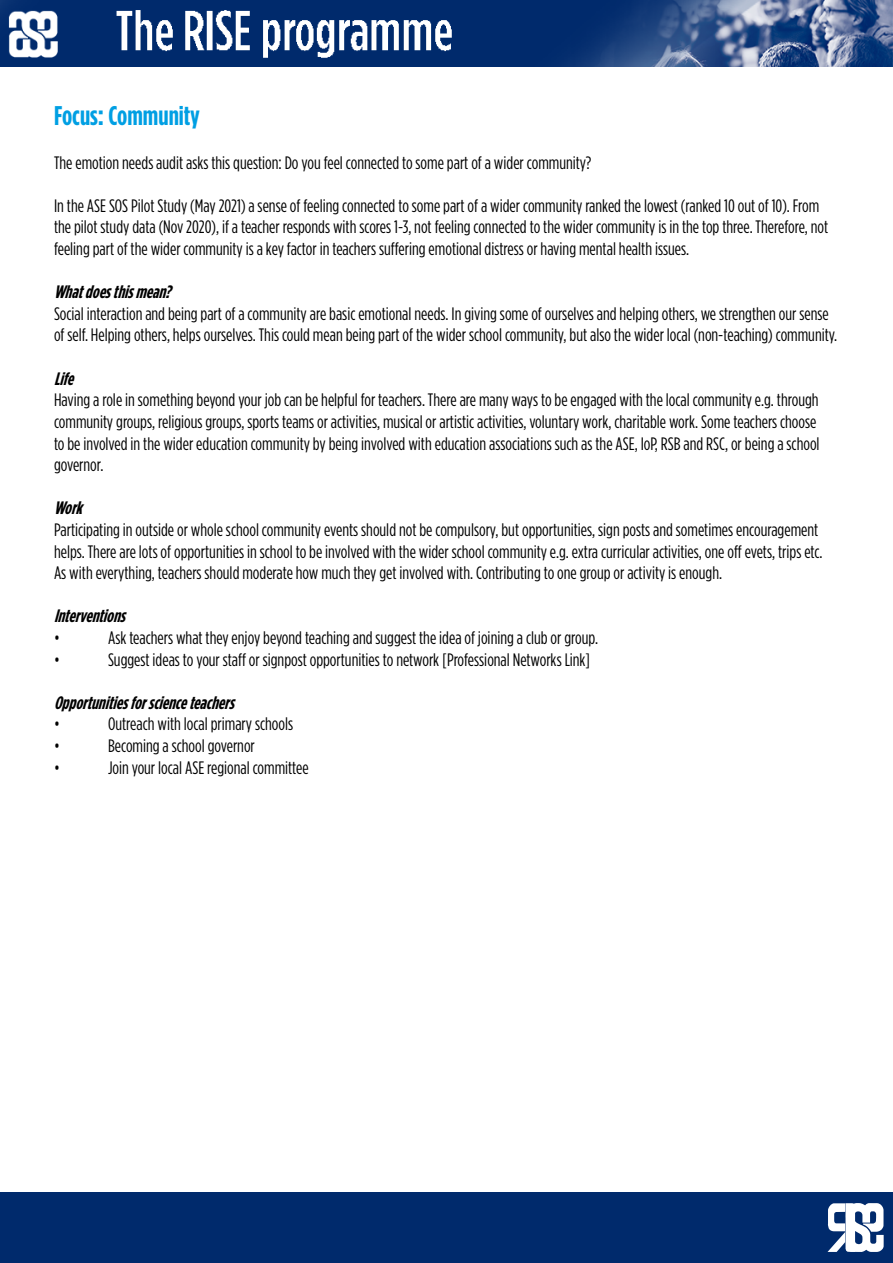
<style>
.page{position:relative;width:893px;height:1263px;background:#fff}
.page>*{position:absolute;margin:0;border:0;box-sizing:border-box;transform-origin:0 0}
.t1{font:700 27px "Gotham Condensed";color:#009fe3}
.t2{font:18px/21.6px "Gotham Condensed";color:#000}
.t3{font:italic 700 18px "Gotham Condensed";color:#000}
</style>
<div class="page">
<img style="left:0;top:0;width:893px;height:66px">
<div style="left:0;top:1192px;width:893px;height:71px;background:#002a6c"></div>
<svg style="left:827px;top:1203px;width:57px;height:49px"></svg>
<h1 class="t1" style="left:54px;top:101px;width:148px">Focus: Community</h1>
<p class="t2" style="left:54px;top:151px;width:539px">The emotion needs audit asks this question: Do you feel connected to some part of a wider community?</p>
<p class="t2" style="left:54px;top:194px;width:776px">In the ASE SOS Pilot Study (May 2021) a sense of feeling connected to some part of a wider community ranked the lowest (ranked 10 out of 10). From the pilot study data (Nov 2020), if a teacher responds with scores 1-3, not feeling connected to the wider community is in the top three. Therefore, not feeling part of the wider community is a key factor in teachers suffering emotional distress or having mental health issues.</p>
<p class="t3" style="left:54px;top:282px;width:123px">Whatdoesthismean?</p>
<p class="t2" style="left:54px;top:302px;width:785px">Social interaction and being part of a community are basic emotional needs. In giving some of ourselves and helping others, we strengthen our sense of self. Helping others, helps ourselves. This could mean being part of the wider school community, but also the wider local (non-teaching) community.</p>
<p class="t3" style="left:54px;top:368px;width:26px">Life</p>
<p class="t2" style="left:54px;top:389px;width:767px">Having a role in something beyond your job can be helpful for teachers. There are many ways to be engaged with the local community e.g. through community groups, religious groups, sports teams or activities, musical or artistic activities, voluntary work, charitable work. Some teachers choose to be involved in the wider education community by being involved with education associations such as the ASE, IoP, RSB and RSC, or being a school governor.</p>
<p class="t3" style="left:54px;top:498px;width:35px">Work</p>
<p class="t2" style="left:54px;top:518px;width:770px">Participating in outside or whole school community events should not be compulsory, but opportunities, sign posts and sometimes encouragement helps. There are lots of opportunities in school to be involved with the wider school community e.g. extra curricular activities, one off evets, trips etc.<br>As with everything, teachers should moderate how much they get involved with. Contributing to one group or activity is enough.</p>
<p class="t3" style="left:54px;top:606px;width:78px">Interventions</p>
<p class="t2" style="left:54px;top:626px;width:7px">•</p>
<p class="t2" style="left:108px;top:626px;width:492px">Ask teachers what they enjoy beyond teaching and suggest the idea of joining a club or group.</p>
<p class="t2" style="left:54px;top:648px;width:7px">•</p>
<p class="t2" style="left:108px;top:648px;width:484px">Suggest ideas to your staff or signpost opportunities to network [Professional Networks Link]</p>
<p class="t3" style="left:54px;top:692px;width:186px">Opportunitiesforscienceteachers</p>
<p class="t2" style="left:54px;top:713px;width:7px">•</p>
<p class="t2" style="left:108px;top:713px;width:187px">Outreach with local primary schools</p>
<p class="t2" style="left:54px;top:734px;width:7px">•</p>
<p class="t2" style="left:108px;top:734px;width:148px">Becoming a school governor</p>
<p class="t2" style="left:54px;top:756px;width:7px">•</p>
<p class="t2" style="left:108px;top:756px;width:202px">Join your local ASE regional committee</p>
</div>
